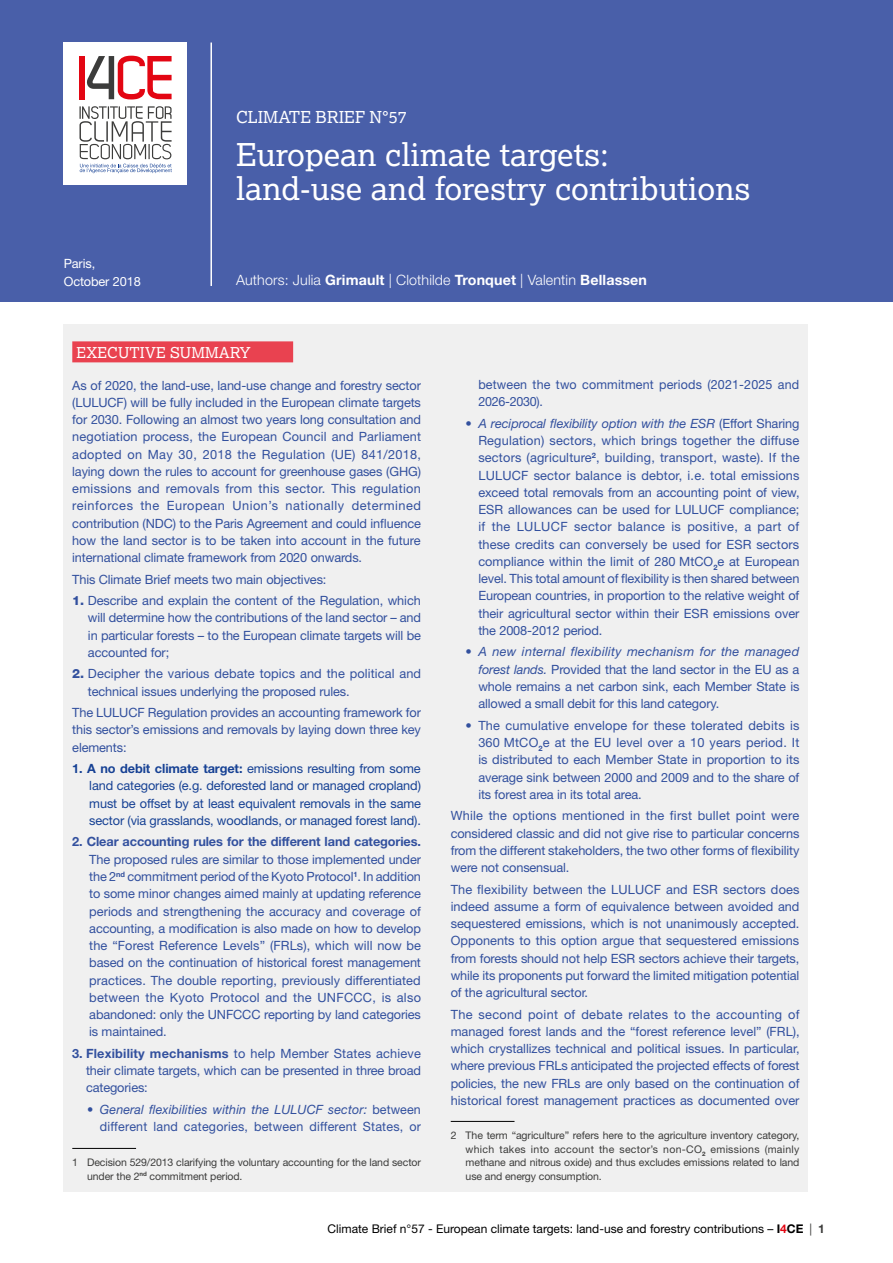
<style>
.page{position:relative;width:893px;height:1263px;background:#fff}
.page>*{position:absolute;margin:0;border:0;box-sizing:border-box;transform-origin:0 0}
.t1{font:31.5px/34.5px "Lexia Da Ma";color:#fff}
.t2{font:16.5px "Lexia Da Ma";color:#fff}
.t3{font:15px "Lexia Da Ma";letter-spacing:.01em;color:#fff}
.t4{font:300 14.25px "Helvetica Neue LT Std";letter-spacing:.01em;color:#fff}
.t5{font:12.75px/17.2px "Helvetica Neue LT Std";letter-spacing:-.01em;color:#32509e;text-align:justify}
.t6{font:12.75px/17.2px "Helvetica Neue LT Std";letter-spacing:-.01em;color:#164194;text-align:justify}
.t7{font:12.75px/17.2px "Helvetica Neue LT Std";letter-spacing:.01em;color:#32509e}
.t8{font:12.75px/17.2px "Helvetica Neue LT Std";letter-spacing:.02em;color:#32509e;text-align:right}
.t9{font:700 12.75px "Helvetica Neue LT Std";letter-spacing:-.01em;color:#32509e}
.t10{font:12.75px/18px "Helvetica Neue LT Std";letter-spacing:-.01em;color:#fff}
.t11{font:12px "Helvetica Neue LT Std";color:#000}
.t12{font:10.5px/13.5px "Helvetica Neue LT Std";letter-spacing:-.01em;color:#3c3c3b}
.s1{font-weight:700}
.s2{font-weight:800}
.s3{font-style:italic}
.s4{font-weight:700;color:#e30613}
.s5{color:#3c3c3b}
.s6{font-weight:700;color:#3c3c3b}
</style>
<div class="page">
<div style="left:0;top:0;width:893px;height:302px;background:#495fa9"></div>
<div style="left:64px;top:324px;width:744px;height:867px;background:#f0f0f0"></div>
<hr style="left:210px;top:43px;width:2px;height:243px;background:#fff">
<div style="left:72px;top:341px;width:221px;height:21px;background:#e94250"></div>
<hr style="left:72px;top:1148px;width:64px;height:1px;background:#000">
<hr style="left:451px;top:1121px;width:63px;height:1px;background:#000">
<div style="left:64px;top:43px;width:123px;height:142px;background:#fff"></div>
<div style="left:80px;top:56px;width:5px;height:43px;background:#e30613"></div>
<svg style="left:87px;top:56px;width:85px;height:43px"></svg>
<svg style="left:80px;top:106px;width:92px;height:67px"></svg>
<p class="t10" style="left:64px;top:254px;width:79px">Paris,<br>October 2018</p>
<p class="t2" style="left:236px;top:108px;width:172px">CLIMATE BRIEF N°57</p>
<h1 class="t1" style="left:236px;top:137px;width:516px">European climate targets:<br>land-use and forestry contributions</h1>
<p class="t4" style="left:236px;top:271px;width:413px">Authors: Julia <span class="s1">Grimault</span> | Clothilde <span class="s1">Tronquet</span> | Valentin <span class="s1">Bellassen</span></p>
<p class="t3" style="left:77px;top:344px;width:176px">EXECUTIVE SUMMARY</p>
<p class="t5" style="left:72px;top:376px;width:350px">As of 2020, the land-use, land-use change and forestry sector (LULUCF) will be fully included in the European climate targets for 2030. Following an almost two years long consultation and negotiation process, the European Council and Parliament adopted on May 30, 2018 the Regulation (UE) 841/2018, laying down the rules to account for greenhouse gases (GHG) emissions and removals from this sector. This regulation reinforces the European Union’s nationally determined contribution (NDC) to the Paris Agreement and could influence how the land sector is to be taken into account in the future international climate framework from 2020 onwards.</p>
<p class="t5" style="left:72px;top:570px;width:256px">This Climate Brief meets two main objectives:</p>
<p class="t5" style="left:88px;top:592px;width:334px;text-indent:-16px"><span class="s2">1.</span> Describe and explain the content of the Regulation, which will determine how the contributions of the land sector – and in particular forests – to the European climate targets will be accounted for;</p>
<p class="t7" style="left:88px;top:665px;width:335px;text-indent:-16px"><span class="s2">2.</span> Decipher the various debate topics and the political and technical issues underlying the proposed rules.</p>
<p class="t5" style="left:72px;top:704px;width:350px">The LULUCF Regulation provides an accounting framework for this sector’s emissions and removals by laying down three key elements:</p>
<p class="t6" style="left:89px;top:760px;width:333px;text-indent:-17px"><span class="s1">1. A no debit climate target:</span> emissions resulting from some land categories (e.g. deforested land or managed cropland) must be offset by at least equivalent removals in the same sector (via grasslands, woodlands, or managed forest land).</p>
<p class="t9" style="left:72px;top:834px;width:350px">2. Clear accounting rules for the different land categories.</p>
<p class="t5" style="left:89px;top:850px;width:333px">The proposed rules are similar to those implemented under the 2<sup>nd</sup> commitment period of the Kyoto Protocol<sup>1</sup>. In addition to some minor changes aimed mainly at updating reference periods and strengthening the accuracy and coverage of accounting, a modification is also made on how to develop the “Forest Reference Levels” (FRLs), which will now be based on the continuation of historical forest management practices. The double reporting, previously differentiated between the Kyoto Protocol and the UNFCCC, is also abandoned: only the UNFCCC reporting by land categories is maintained.</p>
<p class="t5" style="left:86px;top:1044px;width:336px;text-indent:-14px"><span class="s1">3. Flexibility mechanisms</span> to help Member States achieve their climate targets, which can be presented in three broad categories:</p>
<p class="t8" style="left:87px;top:1100px;width:335px">• <span class="s3">General flexibilities within the LULUCF sector:</span> between different land categories, between different States, or</p>
<p class="t12" style="left:87px;top:1155px;width:335px;text-indent:-15px">1 Decision 529/2013 clarifying the voluntary accounting for the land sector under the 2<sup>nd</sup> commitment period.</p>
<p class="t7" style="left:478px;top:376px;width:322px">between the two commitment periods (2021-2025 and<br>2026-2030).</p>
<p class="t5" style="left:478px;top:415px;width:323px;text-indent:-13px">• <span class="s3">A reciprocal flexibility option with the ESR</span> (Effort Sharing Regulation) sectors, which brings together the diffuse sectors (agriculture<sup>2</sup>, building, transport, waste). If the LULUCF sector balance is debtor, i.e. total emissions exceed total removals from an accounting point of view, ESR allowances can be used for LULUCF compliance; if the LULUCF sector balance is positive, a part of these credits can conversely be used for ESR sectors compliance within the limit of 280 MtCO<sub>2</sub>e at European level. This total amount of flexibility is then shared between European countries, in proportion to the relative weight of their agricultural sector within their ESR emissions over the 2008-2012 period.</p>
<p class="t5" style="left:478px;top:643px;width:323px;text-indent:-13px">• <span class="s3">A new internal flexibility mechanism for the managed forest lands.</span> Provided that the land sector in the EU as a whole remains a net carbon sink, each Member State is allowed a small debit for this land category.</p>
<p class="t5" style="left:478px;top:716px;width:323px;text-indent:-13px">• The cumulative envelope for these tolerated debits is 360 MtCO<sub>2</sub>e at the EU level over a 10 years period. It is distributed to each Member State in proportion to its average sink between 2000 and 2009 and to the share of its forest area in its total area.</p>
<p class="t5" style="left:451px;top:807px;width:350px">While the options mentioned in the first bullet point were considered classic and did not give rise to particular concerns from the different stakeholders, the two other forms of flexibility were not consensual.</p>
<p class="t5" style="left:451px;top:880px;width:350px">The flexibility between the LULUCF and ESR sectors does indeed assume a form of equivalence between avoided and sequestered emissions, which is not unanimously accepted.<br>Opponents to this option argue that sequestered emissions from forests should not help ESR sectors achieve their targets, while its proponents put forward the limited mitigation potential of the agricultural sector.</p>
<p class="t5" style="left:451px;top:1005px;width:350px">The second point of debate relates to the accounting of managed forest lands and the “forest reference level” (FRL), which crystallizes technical and political issues. In particular, where previous FRLs anticipated the projected effects of forest policies, the new FRLs are only based on the continuation of historical forest management practices as documented over</p>
<p class="t12" style="left:466px;top:1128px;width:335px;text-align:justify;text-indent:-15px">2 The term “agriculture” refers here to the agriculture inventory category, which takes into account the sector’s non-CO<sub>2</sub> emissions (mainly methane and nitrous oxide) and thus excludes emissions related to land use and energy consumption.</p>
<p class="t11" style="left:327px;top:1222px;width:499px">Climate Brief n°57 - European climate targets: land-use and forestry contributions – <span class="s1">I</span><span class="s4">4</span><span class="s1">CE</span> <span class="s5">|</span> <span class="s6">1</span></p>
</div>
